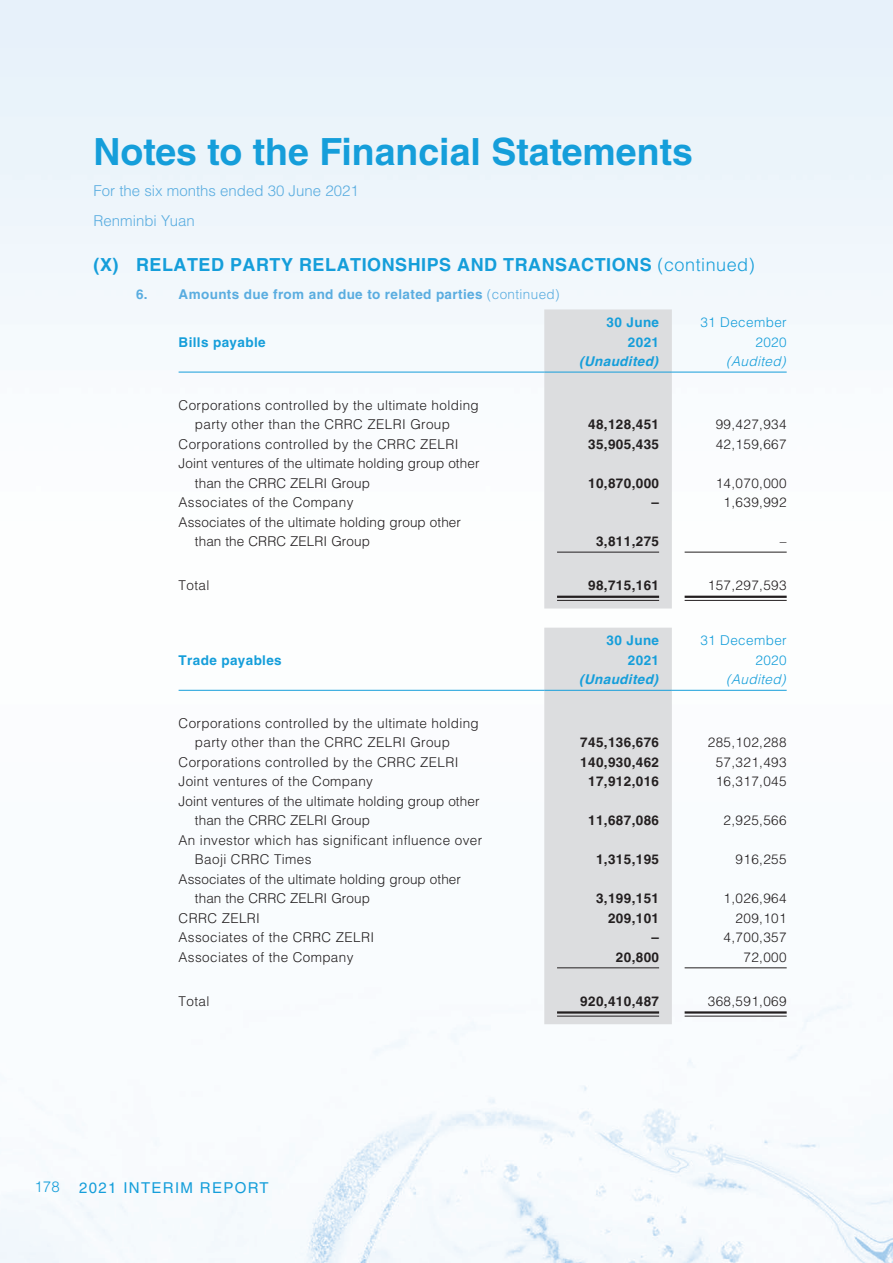
<style>
.page{position:relative;width:893px;height:1263px;background:#fff}
.page>*{position:absolute;margin:0;border:0;box-sizing:border-box;transform-origin:0 0}
.t1{font:700 37.5px "Helvetica LT Std";color:#159eda}
._01_Heading_1{font:700 18px "Helvetica LT Std";letter-spacing:.03em;color:#159eda}
.t2{font:300 15px/30px "Helvetica LT Std";color:#5aade0}
.t3{font:15px "Helvetica LT Std";letter-spacing:.09em;color:#159eda}
.t4{font:300 15px "Helvetica LT Std";color:#159eda}
._50_Table_Body{font:300 13.5px/19.5px "Helvetica LT Std";letter-spacing:.03em;color:#231f20}
._50_Table_Body-2{font:300 13.5px/19.5px "Helvetica LT Std";letter-spacing:.01em;color:#231f20}
._50_Table_Body-3{font:700 13.5px "Helvetica LT Std";letter-spacing:.03em;color:#231f20}
._02_Heading_2{font:700 13.5px "Helvetica LT Std";letter-spacing:.03em;color:#5aade0}
._50_Table_Body-4{font:700 13.5px "Helvetica LT Std";letter-spacing:.03em;color:#159eda}
._50_Table_Body-5{font:300 13.5px/19.5px "Helvetica LT Std";letter-spacing:.03em;color:#159eda;text-align:right}
._50_Table_Body-6{font:italic 700 13.5px "Helvetica LT Std";color:#159eda}
._50_Table_Body-7{font:italic 300 13.5px "Helvetica LT Std";color:#159eda}
.s1{font-weight:300}
</style>
<div class="page">
<img style="left:0;top:0;width:893px;height:1263px">
<div style="left:544px;top:309px;width:128px;height:299px;background:#dcdddf"></div>
<hr style="left:179px;top:372px;width:365px;height:1px;background:#159eda">
<hr style="left:544px;top:372px;width:128px;height:1px;background:#159eda">
<hr style="left:672px;top:372px;width:115px;height:1px;background:#159eda">
<hr style="left:557px;top:552px;width:102px;height:1px;background:#231f20">
<hr style="left:685px;top:552px;width:102px;height:1px;background:#231f20">
<hr style="left:557px;top:596px;width:102px;height:2px;background:#231f20">
<hr style="left:557px;top:600px;width:102px;height:1px;background:#231f20">
<hr style="left:685px;top:596px;width:102px;height:2px;background:#231f20">
<hr style="left:685px;top:600px;width:102px;height:1px;background:#231f20">
<div style="left:544px;top:628px;width:128px;height:396px;background:#dcdddf"></div>
<hr style="left:179px;top:690px;width:365px;height:1px;background:#159eda">
<hr style="left:544px;top:690px;width:128px;height:1px;background:#159eda">
<hr style="left:672px;top:690px;width:115px;height:1px;background:#159eda">
<hr style="left:557px;top:967px;width:102px;height:1px;background:#231f20">
<hr style="left:685px;top:967px;width:102px;height:1px;background:#231f20">
<hr style="left:557px;top:1011px;width:102px;height:2px;background:#231f20">
<hr style="left:557px;top:1016px;width:102px;height:1px;background:#231f20">
<hr style="left:685px;top:1011px;width:102px;height:2px;background:#231f20">
<hr style="left:685px;top:1016px;width:102px;height:1px;background:#231f20">
<h1 class="t1" style="left:94px;top:129px;width:601px">Notes to the Financial Statements</h1>
<p class="t2" style="left:94px;top:176px;width:267px">For the six months ended 30 June 2021<br>Renminbi Yuan</p>
<p class="_01_Heading_1" style="left:94px;top:254px;width:663px">(X) RELATED PARTY RELATIONSHIPS AND TRANSACTIONS <span class="s1">(continued)</span></p>
<p class="_02_Heading_2" style="left:136px;top:286px;width:425px">6. Amounts due from and due to related parties <span class="s1">(continued)</span></p>
<p class="_50_Table_Body-4" style="left:179px;top:334px;width:89px">Bills payable</p>
<p class="_50_Table_Body-5" style="left:700px;top:313px;width:88px">31 December<br>2020</p>
<p class="_50_Table_Body-4" style="left:607px;top:314px;width:54px">30 June</p>
<p class="_50_Table_Body-4" style="left:628px;top:334px;width:33px">2021</p>
<p class="_50_Table_Body" style="left:195px;top:395px;width:285px;text-indent:-16px">Corporations controlled by the ultimate holding party other than the CRRC ZELRI Group</p>
<p class="_50_Table_Body-6" style="left:579px;top:353px;width:84px">(Unaudited)</p>
<p class="_50_Table_Body-7" style="left:726px;top:353px;width:65px">(Audited)</p>
<p class="_50_Table_Body-3" style="left:588px;top:416px;width:72px">48,128,451</p>
<p class="_50_Table_Body" style="left:716px;top:415px;width:72px">99,427,934</p>
<p class="_50_Table_Body" style="left:179px;top:434px;width:281px">Corporations controlled by the CRRC ZELRI</p>
<p class="_50_Table_Body-3" style="left:588px;top:436px;width:72px">35,905,435</p>
<p class="_50_Table_Body" style="left:716px;top:434px;width:72px">42,159,667</p>
<p class="_50_Table_Body-2" style="left:195px;top:454px;width:286px;text-indent:-16px">Joint ventures of the ultimate holding group other than the CRRC ZELRI Group</p>
<p class="_50_Table_Body-3" style="left:588px;top:475px;width:72px">10,870,000</p>
<p class="_50_Table_Body" style="left:716px;top:473px;width:72px">14,070,000</p>
<p class="_50_Table_Body" style="left:179px;top:493px;width:176px">Associates of the Company</p>
<p class="_50_Table_Body-3" style="left:652px;top:494px;width:9px">–</p>
<p class="_50_Table_Body" style="left:724px;top:493px;width:65px">1,639,992</p>
<p class="_50_Table_Body-2" style="left:195px;top:512px;width:268px;text-indent:-16px">Associates of the ultimate holding group other than the CRRC ZELRI Group</p>
<p class="_50_Table_Body-3" style="left:596px;top:533px;width:65px">3,811,275</p>
<p class="_50_Table_Body" style="left:780px;top:532px;width:8px">–</p>
<p class="_50_Table_Body" style="left:179px;top:575px;width:32px">Total</p>
<p class="_50_Table_Body-3" style="left:588px;top:577px;width:72px">98,715,161</p>
<p class="_50_Table_Body" style="left:708px;top:575px;width:80px">157,297,593</p>
<p class="_50_Table_Body-4" style="left:179px;top:652px;width:105px">Trade payables</p>
<p class="_50_Table_Body" style="left:195px;top:713px;width:285px;text-indent:-16px">Corporations controlled by the ultimate holding party other than the CRRC ZELRI Group</p>
<p class="_50_Table_Body-4" style="left:607px;top:632px;width:54px">30 June</p>
<p class="_50_Table_Body-4" style="left:628px;top:652px;width:33px">2021</p>
<p class="_50_Table_Body-5" style="left:700px;top:631px;width:88px">31 December<br>2020</p>
<p class="_50_Table_Body-6" style="left:579px;top:671px;width:84px">(Unaudited)</p>
<p class="_50_Table_Body-7" style="left:726px;top:671px;width:65px">(Audited)</p>
<p class="_50_Table_Body-3" style="left:580px;top:734px;width:80px">745,136,676</p>
<p class="_50_Table_Body" style="left:708px;top:733px;width:80px">285,102,288</p>
<p class="_50_Table_Body" style="left:179px;top:752px;width:281px">Corporations controlled by the CRRC ZELRI</p>
<p class="_50_Table_Body-3" style="left:580px;top:754px;width:80px">140,930,462</p>
<p class="_50_Table_Body" style="left:716px;top:752px;width:72px">57,321,493</p>
<p class="_50_Table_Body" style="left:179px;top:772px;width:196px">Joint ventures of the Company</p>
<p class="_50_Table_Body-3" style="left:588px;top:773px;width:72px">17,912,016</p>
<p class="_50_Table_Body" style="left:716px;top:772px;width:72px">16,317,045</p>
<p class="_50_Table_Body-2" style="left:195px;top:791px;width:286px;text-indent:-16px">Joint ventures of the ultimate holding group other than the CRRC ZELRI Group</p>
<p class="_50_Table_Body-3" style="left:588px;top:812px;width:72px">11,687,086</p>
<p class="_50_Table_Body" style="left:724px;top:811px;width:65px">2,925,566</p>
<p class="_50_Table_Body" style="left:195px;top:830px;width:289px;text-indent:-16px">An investor which has significant influence over<br>Baoji CRRC Times</p>
<p class="_50_Table_Body-2" style="left:195px;top:869px;width:268px;text-indent:-16px">Associates of the ultimate holding group other than the CRRC ZELRI Group</p>
<p class="_50_Table_Body-3" style="left:596px;top:851px;width:65px">1,315,195</p>
<p class="_50_Table_Body" style="left:736px;top:850px;width:53px">916,255</p>
<p class="_50_Table_Body-3" style="left:596px;top:890px;width:65px">3,199,151</p>
<p class="_50_Table_Body" style="left:724px;top:889px;width:65px">1,026,964</p>
<p class="_50_Table_Body" style="left:179px;top:908px;width:83px">CRRC ZELRI</p>
<p class="_50_Table_Body-3" style="left:608px;top:910px;width:53px">209,101</p>
<p class="_50_Table_Body" style="left:736px;top:908px;width:53px">209,101</p>
<p class="_50_Table_Body" style="left:179px;top:928px;width:197px">Associates of the CRRC ZELRI</p>
<p class="_50_Table_Body-3" style="left:652px;top:929px;width:9px">–</p>
<p class="_50_Table_Body" style="left:724px;top:928px;width:65px">4,700,357</p>
<p class="_50_Table_Body" style="left:179px;top:947px;width:176px">Associates of the Company</p>
<p class="_50_Table_Body-3" style="left:616px;top:949px;width:45px">20,800</p>
<p class="_50_Table_Body" style="left:743px;top:947px;width:45px">72,000</p>
<p class="_50_Table_Body" style="left:179px;top:991px;width:32px">Total</p>
<p class="_50_Table_Body-3" style="left:580px;top:992px;width:80px">920,410,487</p>
<p class="_50_Table_Body" style="left:708px;top:991px;width:80px">368,591,069</p>
<p class="t4" style="left:35px;top:1178px;width:27px">178</p>
<p class="t3" style="left:79px;top:1179px;width:191px">2021 INTERIM REPORT</p>
</div>
